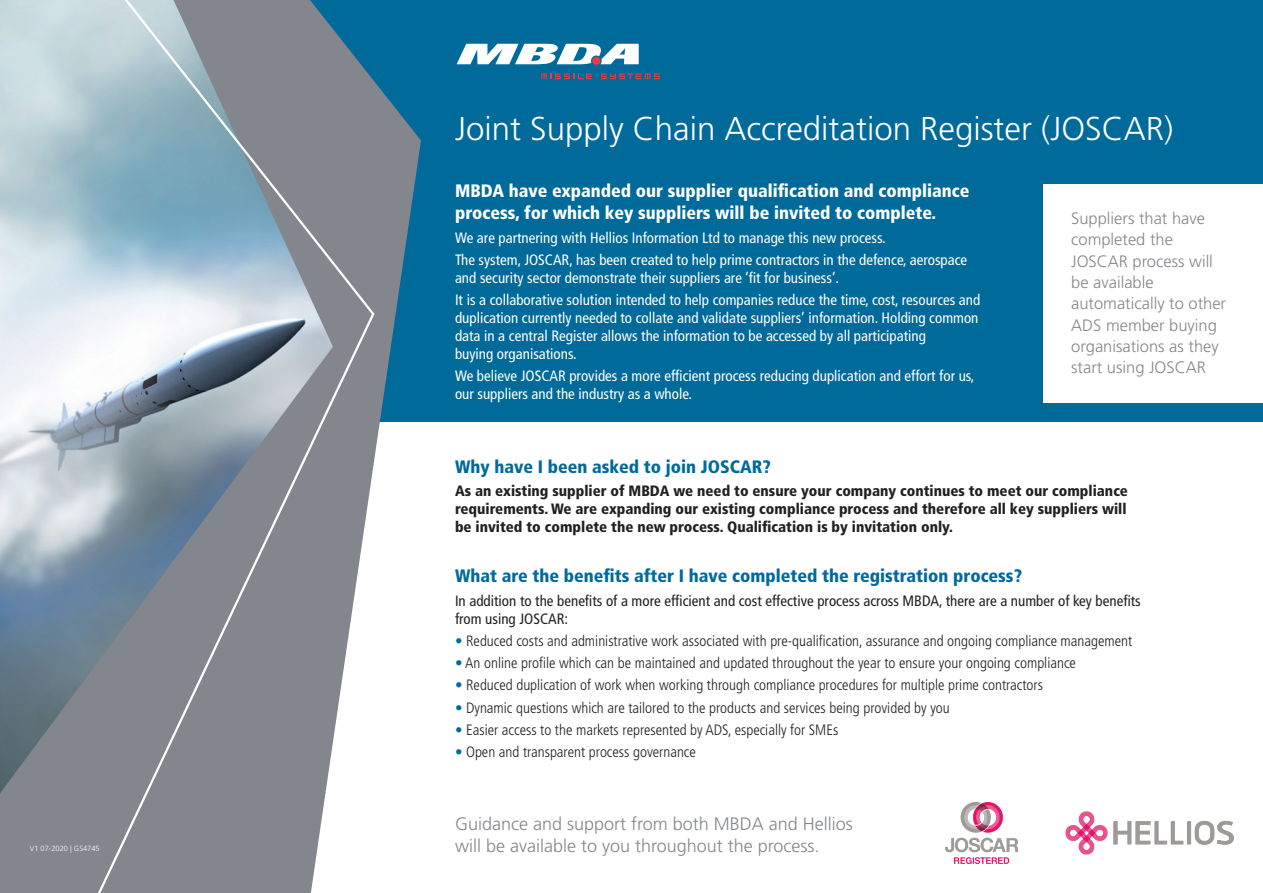
<style>
.page{position:relative;width:1263px;height:893px;background:#fff}
.page>*{position:absolute;margin:0;border:0;box-sizing:border-box;transform-origin:0 0}
.t1{font:300 33px "Frutiger LT Std";color:#fff}
.t2{font:900 condensed 18px/21.6px "Frutiger LT Std";color:#fff}
.t3{font:900 condensed 18px "Frutiger LT Std";color:#006a9b}
.t4{font:300 18px "Frutiger LT Std";color:#83868c}
.t5{font:300 16.5px/21.3px "Frutiger LT Std";color:#83868c}
.t6{font:condensed 15px/18px "Frutiger LT Std";color:#fff}
.t7{font:300 condensed 15px "Frutiger LT Std";color:#231f20}
.t8{font:900 condensed 15px/18px "Frutiger LT Std";color:#231f20;text-align:justify}
.t9{font:condensed 15px/18px "Frutiger LT Std";color:#231f20}
.t10{font:300 7.5px "Frutiger LT Std";color:#fff}
.s1{color:#006a9b}
</style>
<div class="page">
<div style="left:0;top:0;width:1263px;height:422px;background:#006a9b"></div>
<div style="left:1043px;top:184px;width:220px;height:219px;background:#fff"></div>
<svg style="left:541px;top:73px;width:51px;height:6px"></svg>
<svg style="left:601px;top:73px;width:59px;height:6px"></svg>
<svg style="left:457px;top:44px;width:182px;height:20px"></svg>
<svg style="left:0;top:81px;width:421px;height:812px"></svg>
<img style="left:0;top:0;width:91px;height:795px">
<svg style="left:91px;top:0;width:283px;height:893px;background:#929ea6"></svg>
<img style="left:945px;top:803px;width:288px;height:60px">
<p class="t1" style="left:455px;top:115px;width:720px">Joint Supply Chain Accreditation Register (JOSCAR)</p>
<p class="t2" style="left:455px;top:181px;width:516px">MBDA have expanded our supplier qualification and compliance process, for which key suppliers will be invited to complete.</p>
<p class="t6" style="left:455px;top:230px;width:432px">We are partnering with Hellios Information Ltd to manage this new process.</p>
<p class="t6" style="left:455px;top:252px;width:514px">The system, JOSCAR, has been created to help prime contractors in the defence, aerospace and security sector demonstrate their suppliers are ‘fit for business’.</p>
<p class="t6" style="left:455px;top:292px;width:527px">It is a collaborative solution intended to help companies reduce the time, cost, resources and duplication currently needed to collate and validate suppliers’ information. Holding common data in a central Register allows the information to be accessed by all participating<br>buying organisations.</p>
<p class="t6" style="left:455px;top:368px;width:521px">We believe JOSCAR provides a more efficient process reducing duplication and effort for us, our suppliers and the industry as a whole.</p>
<p class="t5" style="left:1071px;top:209px;width:156px">Suppliers that have completed the<br>JOSCAR process will be available automatically to other<br>ADS member buying organisations as they start using JOSCAR</p>
<p class="t3" style="left:455px;top:458px;width:317px">Why have I been asked to join JOSCAR?</p>
<p class="t8" style="left:455px;top:483px;width:674px">As an existing supplier of MBDA we need to ensure your company continues to meet our compliance requirements. We are expanding our existing compliance process and therefore all key suppliers will be invited to complete the new process. Qualification is by invitation only.</p>
<p class="t3" style="left:455px;top:567px;width:568px">What are the benefits after I have completed the registration process?</p>
<p class="t9" style="left:455px;top:593px;width:687px">In addition to the benefits of a more efficient and cost effective process across MBDA, there are a number of key benefits from using JOSCAR:</p>
<p class="t7" style="left:455px;top:635px;width:679px"><span class="s1">•</span> Reduced costs and administrative work associated with pre-qualification, assurance and ongoing compliance management</p>
<p class="t7" style="left:455px;top:657px;width:622px"><span class="s1">•</span> An online profile which can be maintained and updated throughout the year to ensure your ongoing compliance</p>
<p class="t7" style="left:455px;top:679px;width:589px"><span class="s1">•</span> Reduced duplication of work when working through compliance procedures for multiple prime contractors</p>
<p class="t7" style="left:455px;top:701px;width:496px"><span class="s1">•</span> Dynamic questions which are tailored to the products and services being provided by you</p>
<p class="t7" style="left:455px;top:724px;width:385px"><span class="s1">•</span> Easier access to the markets represented by ADS, especially for SMEs</p>
<p class="t7" style="left:455px;top:746px;width:242px"><span class="s1">•</span> Open and transparent process governance</p>
<p class="t4" style="left:455px;top:816px;width:399px">Guidance and support from both MBDA and Hellios</p>
<p class="t10" style="left:30px;top:846px;width:72px">V1 07-2020 | GS4745</p>
<p class="t4" style="left:455px;top:839px;width:366px">will be available to you throughout the process.</p>
</div>
